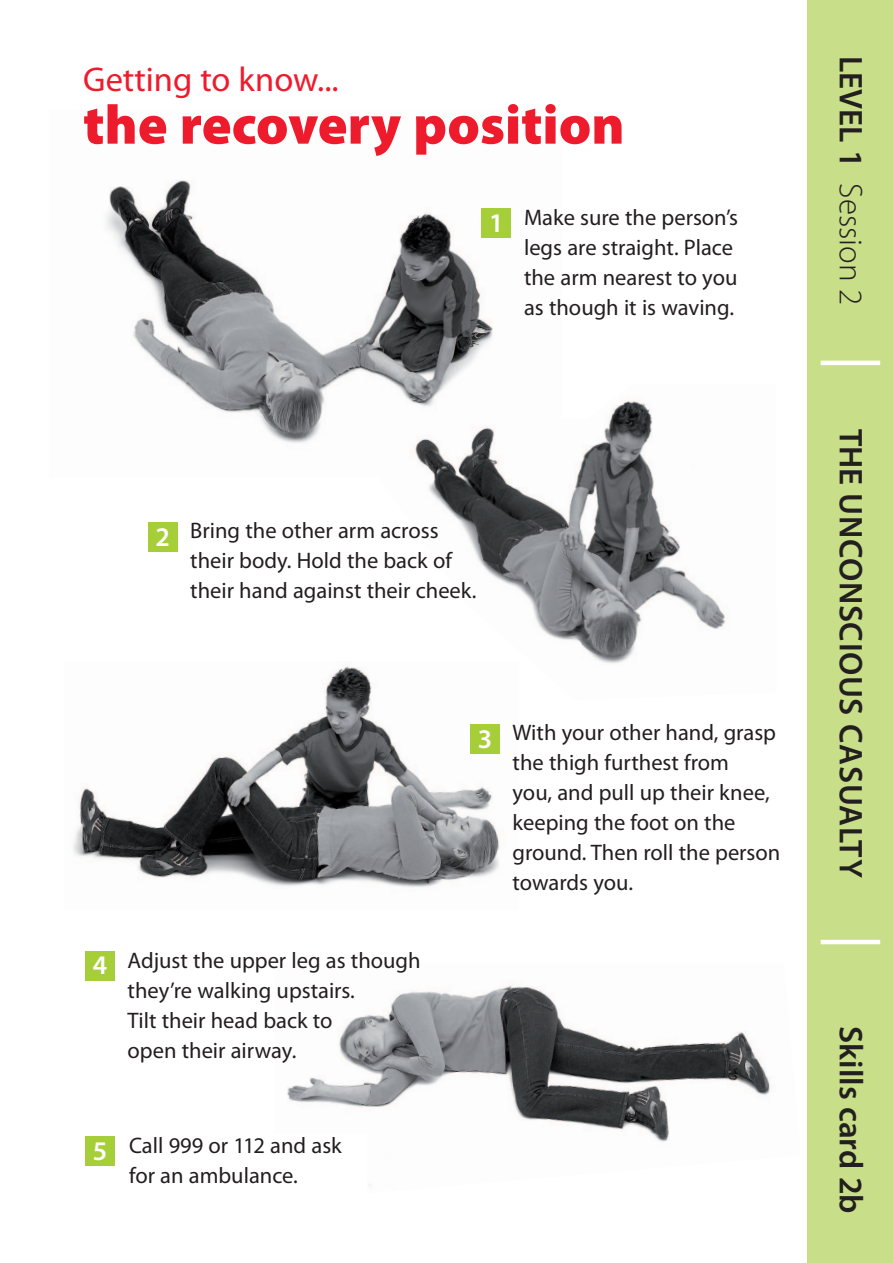
<style>
.page{position:relative;width:893px;height:1263px;background:#fff}
.page>*{position:absolute;margin:0;border:0;box-sizing:border-box;transform-origin:0 0}
.t1{font:900 55.5px "Myriad Pro";color:#ee1b2d}
.t2{font:34.5px "Myriad Pro";color:#ee1b2d}
.t3{font:600 33px "Myriad Pro";letter-spacing:.02em;color:#231f20}
.t4{font:300 33px "Myriad Pro";color:#231f20}
.t5{font:600 27px "Myriad Pro";color:#fff}
.t6{font:22.5px/30px "Myriad Pro";color:#231f20}
.s1{font-weight:600;font-size:27px;color:#fff}
.s2{font-weight:600}
</style>
<div class="page">
<svg style="left:807px;top:327px;width:1px;height:62px"></svg>
<div style="left:808px;top:0;width:85px;height:1263px;background:#c8de88"></div>
<img style="left:287px;top:982px;width:483px;height:204px">
<img style="left:105px;top:180px;width:388px;height:263px">
<div style="left:481px;top:208px;width:30px;height:30px;background:#a6ce39"></div>
<div style="left:148px;top:522px;width:29px;height:30px;background:#a6ce39"></div>
<img style="left:73px;top:666px;width:427px;height:222px">
<img style="left:357px;top:384px;width:369px;height:316px">
<div style="left:128px;top:1134px;width:238px;height:76px;background:#fff"></div>
<div style="left:470px;top:724px;width:30px;height:30px;background:#a6ce39"></div>
<div style="left:85px;top:1136px;width:30px;height:30px;background:#a6ce39"></div>
<div style="left:85px;top:951px;width:30px;height:29px;background:#a6ce39"></div>
<hr style="left:821px;top:361px;width:59px;height:4px;background:#fff">
<hr style="left:821px;top:940px;width:59px;height:4px;background:#fff">
<h2 class="t2" style="left:83px;top:61px;width:257px">Getting to know...</h2>
<h1 class="t1" style="left:83px;top:93px;width:543px">the recovery position</h1>
<p class="t5" style="left:489px;top:208px;width:16px">1</p>
<p class="t6" style="left:524px;top:203px;width:215px">Make sure the person’s legs are straight. Place the arm nearest to you as though it is waving.</p>
<p class="t5" style="left:155px;top:521px;width:16px">2</p>
<p class="t6" style="left:190px;top:516px;width:288px">Bring the other arm across their body. Hold the back of their hand against their cheek.</p>
<p class="t6" style="left:128px;top:945px;width:295px;text-indent:-35px"><span class="s1">4</span> Adjust the upper leg as though they’re walking upstairs.<br>Tilt their head back to<br>open their airway.</p>
<p class="t5" style="left:93px;top:1136px;width:16px">5</p>
<p class="t6" style="left:129px;top:1130px;width:214px">Call 999 or 112 and ask for an ambulance.</p>
<p class="t5" style="left:478px;top:724px;width:16px">3</p>
<p class="t6" style="left:513px;top:718px;width:269px">With your other hand, grasp the thigh furthest from<br>you, and pull up their knee, keeping the foot on the ground. Then roll the person towards you.</p>
<h3 class="t4" style="left:869px;top:56px;width:252px;rotate:90deg"><span class="s2">LEVEL 1</span> Session 2</h3>
<h3 class="t3" style="left:869px;top:429px;width:451px;rotate:90deg">THE unconscioUS casualty</h3>
<h3 class="t3" style="left:869px;top:1026px;width:189px;rotate:90deg">Skills card 2b</h3>
</div>
